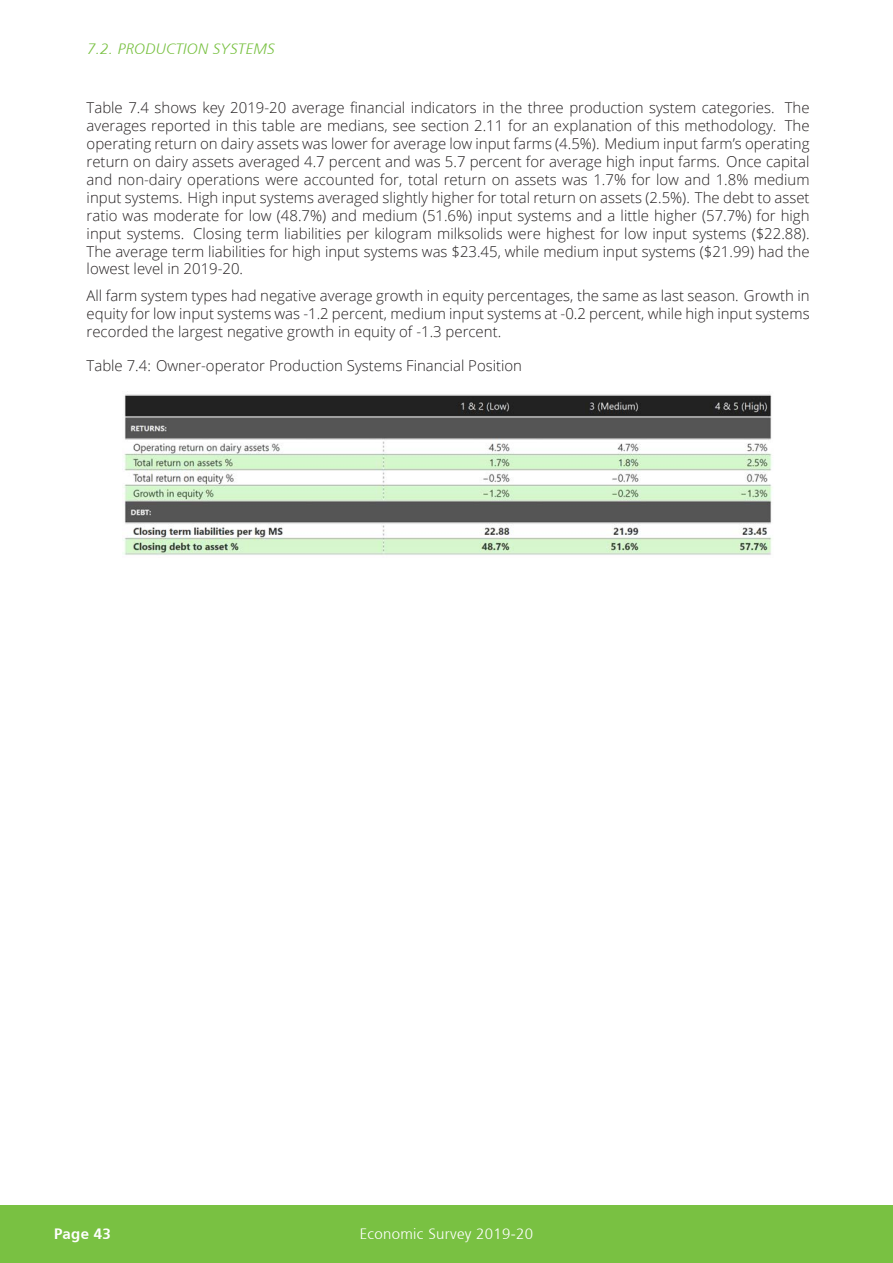
<style>
.page{position:relative;width:893px;height:1263px;background:#fff}
.page>*{position:absolute;margin:0;border:0;box-sizing:border-box;transform-origin:0 0}
.t1{font:300 15px/18px "Open Sans";color:#231f20;text-align:justify}
.t2{font:300 15px "Frutiger";letter-spacing:.02em;color:#fff}
.t3{font:italic 300 15px "Frutiger";letter-spacing:.02em;color:#79c142}
.t4{font:700 15px "Frutiger";letter-spacing:.02em;color:#fff}
</style>
<div class="page">
<div style="left:0;top:1205px;width:893px;height:58px;background:#79c142"></div>
<img style="left:123px;top:394px;width:649px;height:161px">
<p class="t3" style="left:87px;top:41px;width:189px">7.2. PRODUCTION SYSTEMS</p>
<p class="t1" style="left:87px;top:98px;width:724px">Table 7.4 shows key 2019-20 average financial indicators in the three production system categories. The averages reported in this table are medians, see section 2.11 for an explanation of this methodology. The operating return on dairy assets was lower for average low input farms (4.5%). Medium input farm’s operating return on dairy assets averaged 4.7 percent and was 5.7 percent for average high input farms. Once capital and non-dairy operations were accounted for, total return on assets was 1.7% for low and 1.8% medium input systems. High input systems averaged slightly higher for total return on assets (2.5%). The debt to asset ratio was moderate for low (48.7%) and medium (51.6%) input systems and a little higher (57.7%) for high input systems. Closing term liabilities per kilogram milksolids were highest for low input systems ($22.88).<br>The average term liabilities for high input systems was $23.45, while medium input systems ($21.99) had the lowest level in 2019-20.</p>
<p class="t1" style="left:87px;top:286px;width:724px">All farm system types had negative average growth in equity percentages, the same as last season. Growth in equity for low input systems was -1.2 percent, medium input systems at -0.2 percent, while high input systems recorded the largest negative growth in equity of -1.3 percent.</p>
<p class="t1" style="left:87px;top:356px;width:437px">Table 7.4: Owner-operator Production Systems Financial Position</p>
<p class="t4" style="left:54px;top:1225px;width:58px">Page 43</p>
<p class="t2" style="left:360px;top:1225px;width:175px">Economic Survey 2019-20</p>
</div>
